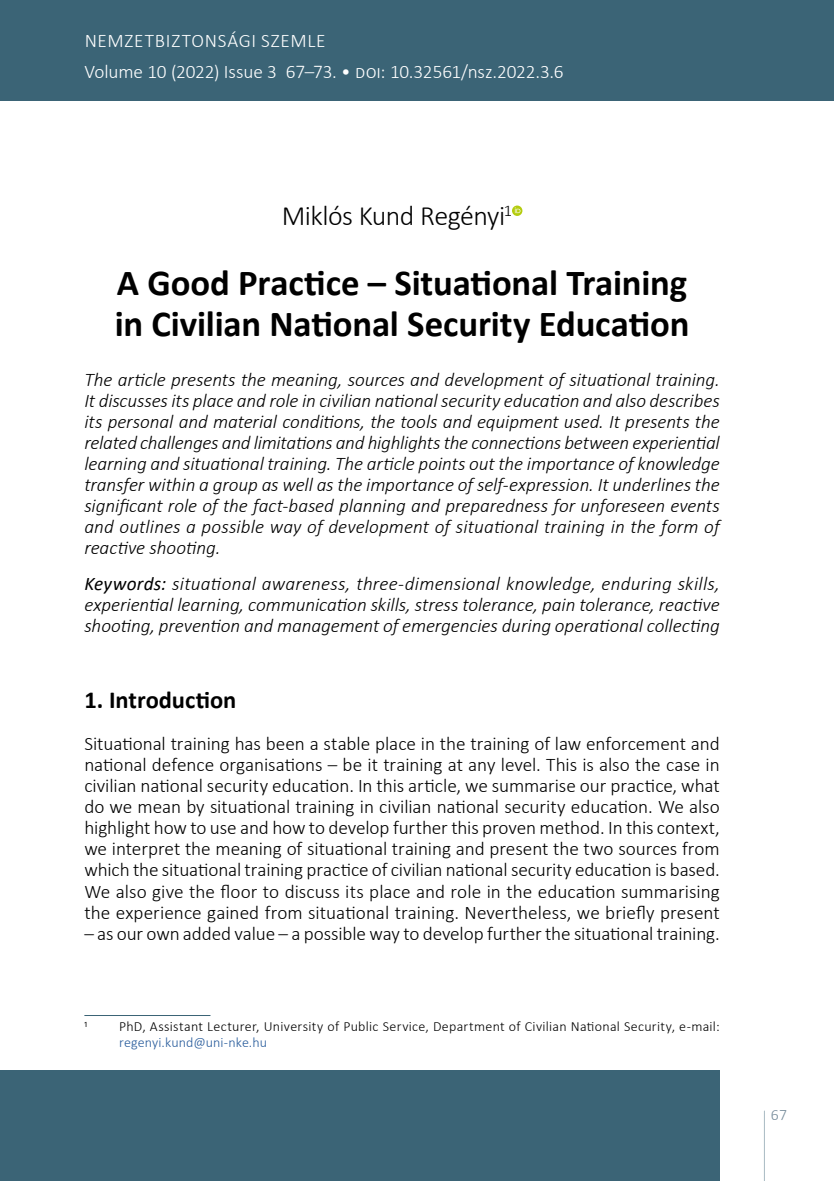
<style>
.page{position:relative;width:834px;height:1181px;background:#fff}
.page>*{position:absolute;margin:0;border:0;box-sizing:border-box;transform-origin:0 0}
.t1{font:700 36.75px/40.2px "Calibri";letter-spacing:-.005em;color:#000}
.t2{font:300 28px "Calibri";letter-spacing:-.02em;color:#000}
.t3{font:700 24.5px "Calibri";color:#000}
.t4{font:italic 300 19.25px/21px "Calibri";letter-spacing:-.005em;color:#000;text-align:justify}
.t5{font:300 19.25px/21px "Calibri";letter-spacing:-.005em;color:#000;text-align:justify}
.t6{font:300 19.25px/31px "Calibri";color:#fff}
.t7{font:300 15.75px "Calibri";color:#778c9b}
.t8{font:300 14px "Calibri";letter-spacing:.02em;color:#000}
.t9{font:300 14px "Calibri";letter-spacing:.005em;color:#275b9b}
.t10{font:8.22px "Calibri";color:#000}
.s1{font-weight:400}
</style>
<div class="page">
<svg style="left:764px;top:1110px;width:1px;height:71px"></svg>
<div style="left:0;top:1070px;width:719px;height:111px;background:#3b6476"></div>
<div style="left:0;top:0;width:833px;height:101px;background:#3b6476"></div>
<svg style="left:512px;top:205px;width:10px;height:11px"></svg>
<svg style="left:514px;top:207px;width:6px;height:6px"></svg>
<hr style="left:84px;top:1015px;width:126px;height:1px;background:#3b6476">
<p class="t6" style="left:84px;top:25px;width:481px">NEMZETBIZTONSÁGI SZEMLE<br>Volume 10 (2022) Issue 3 67–73. • doi: 10.32561/nsz.2022.3.6</p>
<h2 class="t2" style="left:282px;top:199px;width:232px">Miklós Kund Regényi<sup>1</sup></h2>
<h1 class="t1" style="left:115px;top:262px;width:576px">A Good Practice – Situational Training in Civilian National Security Education</h1>
<p class="t4" style="left:84px;top:369px;width:637px">The article presents the meaning, sources and development of situational training.<br>It discusses its place and role in civilian national security education and also describes its personal and material conditions, the tools and equipment used. It presents the related challenges and limitations and highlights the connections between experiential learning and situational training. The article points out the importance of knowledge transfer within a group as well as the importance of self-expression. It underlines the significant role of the fact-based planning and preparedness for unforeseen events and outlines a possible way of development of situational training in the form of reactive shooting.</p>
<p class="t4" style="left:84px;top:573px;width:636px"><span class="s1">Keywords:</span> situational awareness, three-dimensional knowledge, enduring skills, experiential learning, communication skills, stress tolerance, pain tolerance, reactive shooting, prevention and management of emergencies during operational collecting</p>
<p class="t3" style="left:84px;top:683px;width:153px">1. Introduction</p>
<p class="t5" style="left:84px;top:733px;width:637px">Situational training has been a stable place in the training of law enforcement and national defence organisations – be it training at any level. This is also the case in civilian national security education. In this article, we summarise our practice, what do we mean by situational training in civilian national security education. We also highlight how to use and how to develop further this proven method. In this context, we interpret the meaning of situational training and present the two sources from which the situational training practice of civilian national security education is based.<br>We also give the floor to discuss its place and role in the education summarising the experience gained from situational training. Nevertheless, we briefly present</p>
<p class="t5" style="left:84px;top:922px;width:636px">– as our own added value – a possible way to develop further the situational training.</p>
<p class="t10" style="left:84px;top:1018px;width:4px">1</p>
<p class="t8" style="left:119px;top:1018px;width:602px">PhD, Assistant Lecturer, University of Public Service, Department of Civilian National Security, e-mail:</p>
<p class="t9" style="left:119px;top:1033px;width:149px">regenyi.kund@uni-nke.hu</p>
<p class="t7" style="left:770px;top:1105px;width:18px">67</p>
</div>
